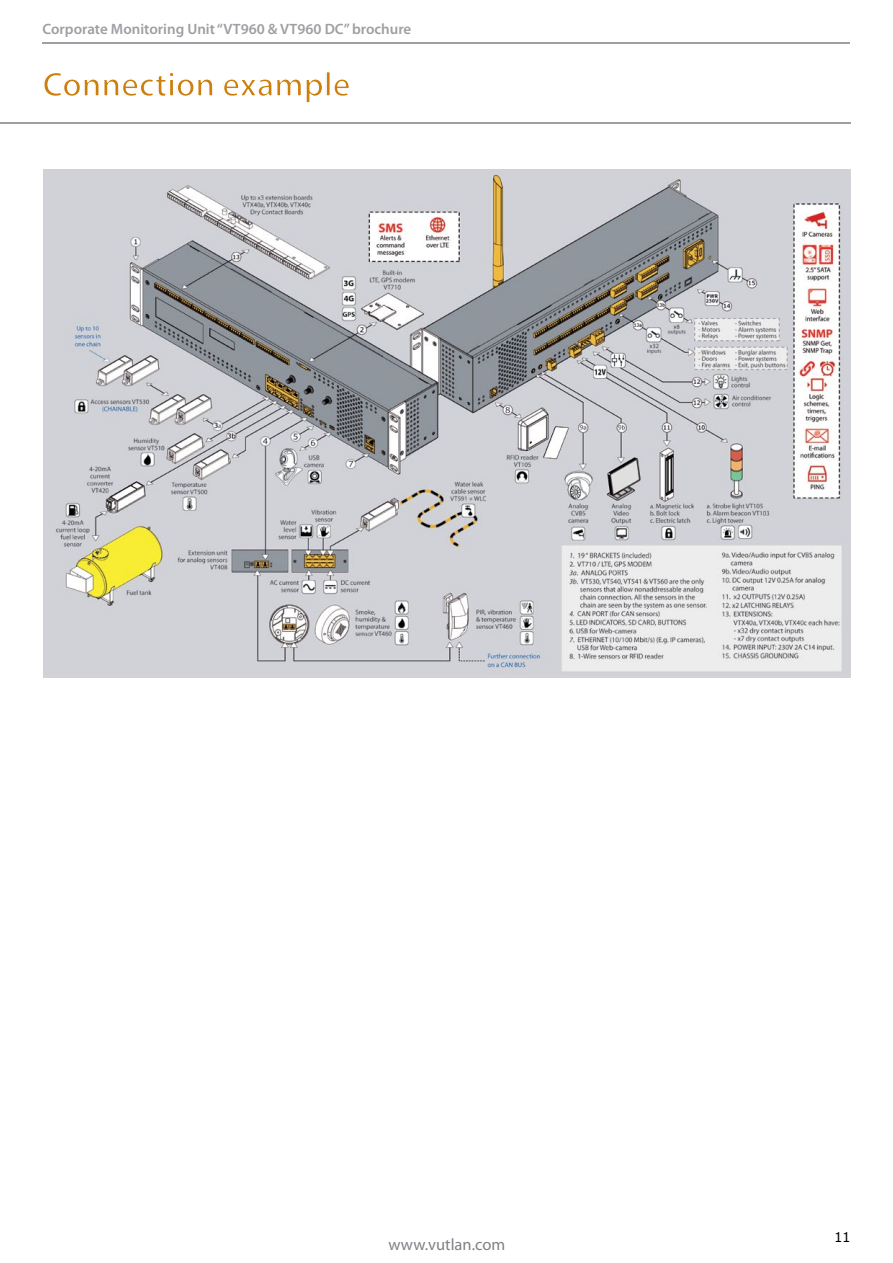
<style>
.page{position:relative;width:893px;height:1263px;background:#fff}
.page>*{position:absolute;margin:0;border:0;box-sizing:border-box;transform-origin:0 0}
.t1{font:600 34.5px "Myriad Pro";color:#cd7f0d}
.t2{font:16.5px "Myriad Pro";color:#808187}
.t3{font:600 15px "Myriad Pro";color:#9e9fa3}
.t4{font:13.5px "Verdana";color:#000}
</style>
<div class="page">
<hr style="left:43px;top:42px;width:807px;height:1px;background:#9e9fa3">
<hr style="left:0;top:122px;width:850px;height:1px;background:#9e9fa3">
<img style="left:43px;top:169px;width:808px;height:509px">
<p class="t3" style="left:43px;top:19px;width:370px">Corporate Monitoring Unit “VT960 &amp; VT960 DC” brochure</p>
<h1 class="t1" style="left:43px;top:62px;width:309px">Connection example</h1>
<p class="t2" style="left:389px;top:1234px;width:118px">www.vutlan.com</p>
<p class="t4" style="left:834px;top:1228px;width:18px">11</p>
</div>
